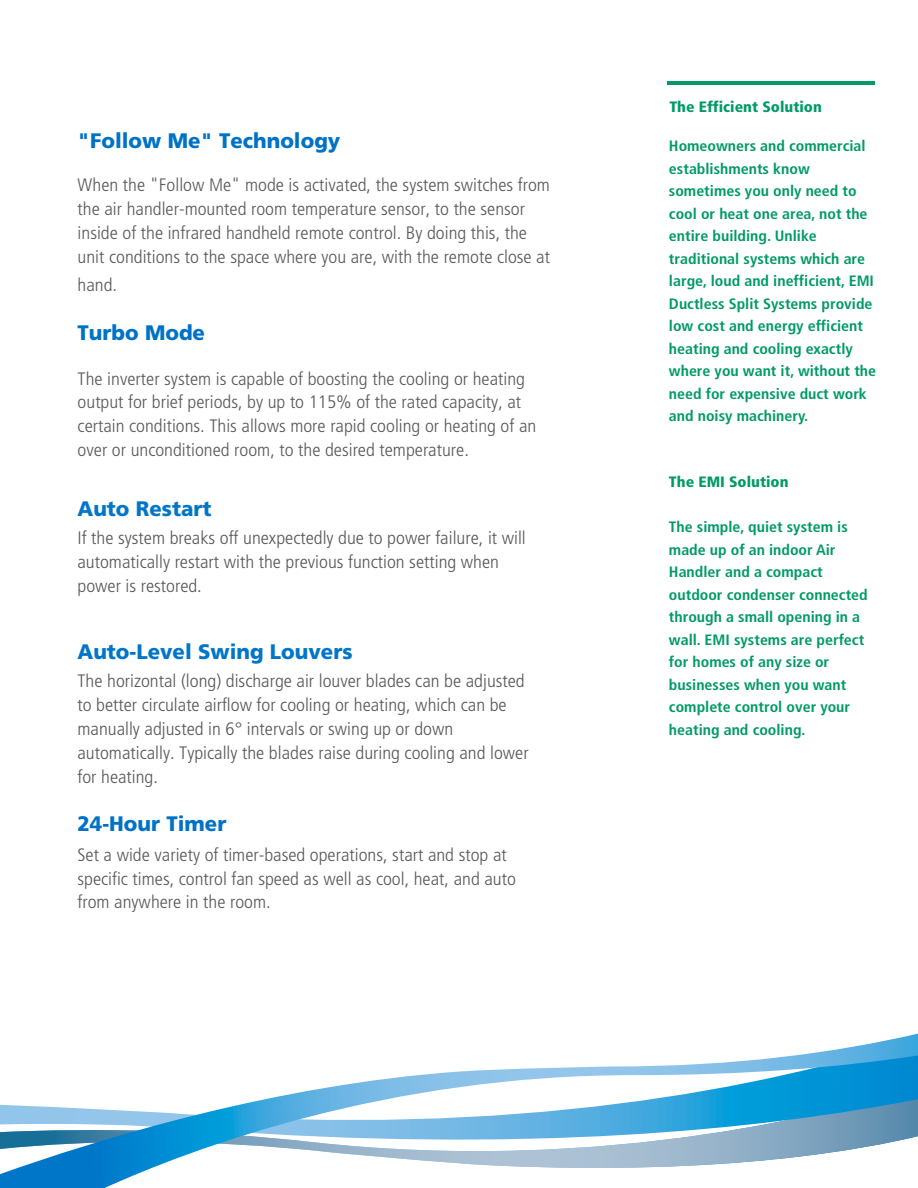
<style>
.page{position:relative;width:918px;height:1188px;background:#fff}
.page>*{position:absolute;margin:0;border:0;box-sizing:border-box;transform-origin:0 0}
.t1{font:900 21px "Frutiger LT Std";color:#0072c6}
.t2{font:900 21px "Frutiger LT Std";color:#0076c8}
.t3{font:300 condensed 18px/24px "Frutiger LT Std";color:#58595b;scale:1.06 1}
.t4{font:300 condensed 18px/24px "Frutiger LT Std";color:#57585a;scale:1.06 1}
.Green_Column_Text{font:700 condensed 15px/22.5px "Frutiger LT Std";color:#009a67;scale:1.06 1}
.t5{font:900 condensed 15px "Frutiger LT Std";color:#009b67;scale:1.06 1}
.Green_Column_Text-2{font:900 condensed 15px "Frutiger LT Std";color:#009a67;scale:1.06 1}
</style>
<div class="page">
<svg style="left:0;top:1034px;width:918px;height:154px"></svg>
<hr style="left:667px;top:81px;width:208px;height:4px;background:#009a67">
<p class="t1" style="left:78px;top:128px;width:264px">"Follow Me" Technology</p>
<p class="t3" style="left:78px;top:174px;width:447px">When the "Follow Me" mode is activated, the system switches from the air handler-mounted room temperature sensor, to the sensor inside of the infrared handheld remote control. By doing this, the unit conditions to the space where you are, with the remote close at</p>
<p class="t3" style="left:78px;top:273px;width:39px">hand.</p>
<p class="t1" style="left:78px;top:320px;width:129px">Turbo Mode</p>
<p class="t3" style="left:78px;top:367px;width:434px">The inverter system is capable of boosting the cooling or heating output for brief periods, by up to 115% of the rated capacity, at certain conditions. This allows more rapid cooling or heating of an over or unconditioned room, to the desired temperature.</p>
<p class="t2" style="left:78px;top:496px;width:136px">Auto Restart</p>
<p class="t4" style="left:78px;top:526px;width:424px">If the system breaks off unexpectedly due to power failure, it will automatically restart with the previous function setting when power is restored.</p>
<p class="t2" style="left:78px;top:639px;width:277px">Auto-Level Swing Louvers</p>
<p class="t4" style="left:78px;top:669px;width:427px">The horizontal (long) discharge air louver blades can be adjusted to better circulate airflow for cooling or heating, which can be manually adjusted in 6° intervals or swing up or down automatically. Typically the blades raise during cooling and lower for heating.</p>
<p class="t1" style="left:78px;top:811px;width:150px">24-Hour Timer</p>
<p class="t3" style="left:78px;top:843px;width:415px">Set a wide variety of timer-based operations, start and stop at specific times, control fan speed as well as cool, heat, and auto from anywhere in the room.</p>
<p class="t5" style="left:669px;top:98px;width:145px">The Efficient Solution</p>
<p class="Green_Column_Text" style="left:669px;top:135px;width:197px">Homeowners and commercial establishments know sometimes you only need to cool or heat one area, not the entire building. Unlike traditional systems which are large, loud and inefficient, EMI<br>Ductless Split Systems provide low cost and energy efficient heating and cooling exactly where you want it, without the need for expensive duct work and noisy machinery.</p>
<p class="Green_Column_Text-2" style="left:669px;top:473px;width:114px">The EMI Solution</p>
<p class="Green_Column_Text" style="left:669px;top:516px;width:189px">The simple, quiet system is made up of an indoor Air<br>Handler and a compact outdoor condenser connected through a small opening in a wall. EMI systems are perfect for homes of any size or businesses when you want complete control over your heating and cooling.</p>
</div>
